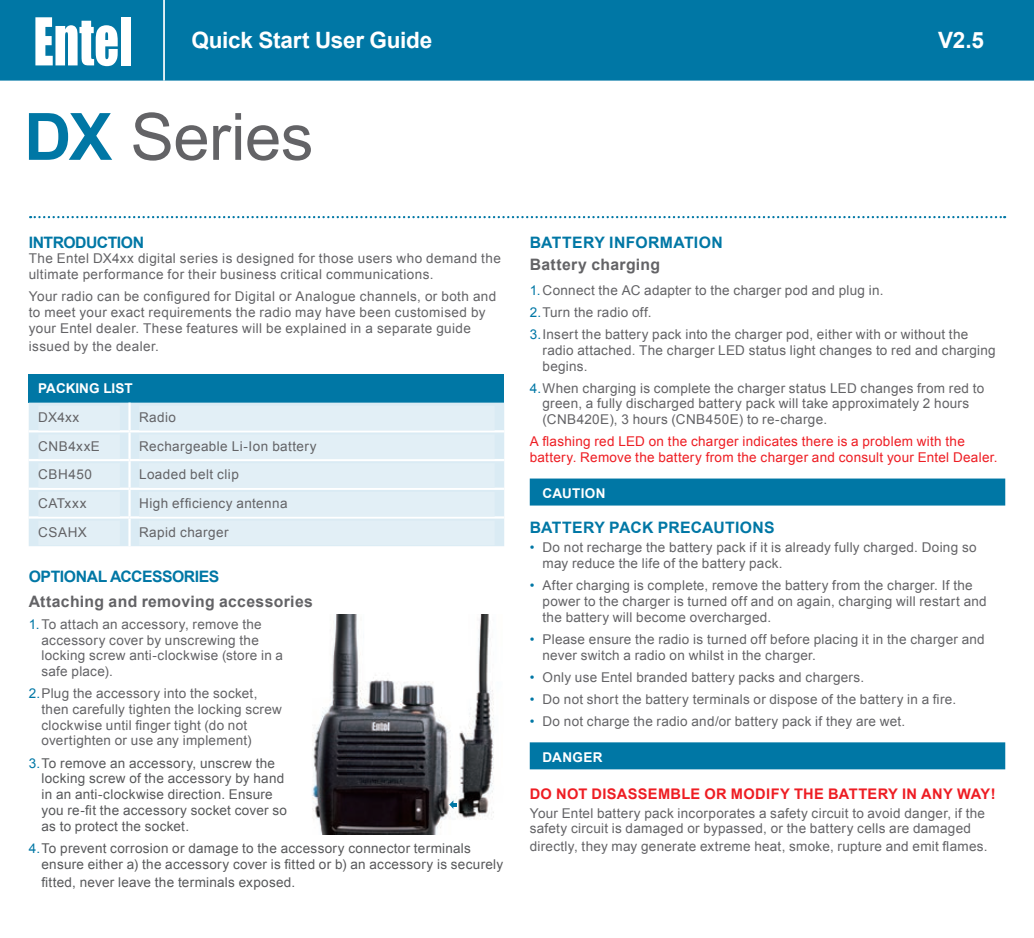
<style>
.page{position:relative;width:1034px;height:938px;background:#fff}
.page>*{position:absolute;margin:0;border:0;box-sizing:border-box;transform-origin:0 0}
.t1{font:65.25px "Arial";letter-spacing:-.01em;color:#636366}
.t2{font:700 22.5px "Arial";letter-spacing:-.01em;color:#fff}
.t3{font:700 15.75px "Arial";letter-spacing:.02em;color:#636366}
.t4{font:700 15.75px "Arial";letter-spacing:-.02em;color:#0077a5}
.t5{font:700 15.75px "Arial";letter-spacing:.01em;color:#0077a5}
.t6{font:700 15.75px "Arial";letter-spacing:.02em;color:#0077a5}
.t7{font:700 14.62px "Arial";letter-spacing:.025em;color:#ee1d23}
.t8{font:13.5px/15.8px "Arial";letter-spacing:.02em;color:#636366}
.t9{font:13.5px/15.8px "Arial";letter-spacing:.02em;color:#57585a}
.t10{font:13.5px/15.8px "Arial";letter-spacing:.02em;color:#ee1d23}
.t11{font:700 13.5px "Arial";color:#fff}
.t12{font:700 13.5px "Arial";letter-spacing:.02em;color:#fff}
.t13{font:13.5px "Arial";letter-spacing:.04em;color:#636366}
.s1{font-weight:700;color:#0077a5}
.s2{color:#0077a5}
</style>
<div class="page">
<div style="left:0;top:0;width:1033px;height:81px;background:#0077a5"></div>
<hr style="left:163px;top:0;width:2px;height:81px;background:#fff">
<svg style="left:35px;top:17px;width:83px;height:49px"></svg>
<div style="left:121px;top:17px;width:10px;height:48px;background:#fff"></div>
<div style="left:529px;top:478px;width:476px;height:27px;background:#0077a5"></div>
<div style="left:529px;top:742px;width:476px;height:27px;background:#0077a5"></div>
<img style="left:312px;top:614px;width:182px;height:220px">
<svg style="left:449px;top:800px;width:8px;height:8px"></svg>
<svg style="left:30px;top:216px;width:974px;height:2px"></svg>
<div style="left:29px;top:374px;width:475px;height:28px;background:#0077a5"></div>
<svg style="left:29px;top:402px;width:475px;height:144px;background:#d6e8f2"></svg>
<hr style="left:128px;top:402px;width:3px;height:28px;background:#fff">
<hr style="left:29px;top:430px;width:100px;height:2px;background:#fff">
<hr style="left:129px;top:430px;width:375px;height:2px;background:#fff">
<hr style="left:128px;top:432px;width:3px;height:27px;background:#fff">
<hr style="left:29px;top:459px;width:100px;height:2px;background:#fff">
<hr style="left:129px;top:459px;width:375px;height:2px;background:#fff">
<hr style="left:128px;top:461px;width:3px;height:26px;background:#fff">
<hr style="left:29px;top:487px;width:100px;height:3px;background:#fff">
<hr style="left:129px;top:487px;width:375px;height:3px;background:#fff">
<hr style="left:128px;top:490px;width:3px;height:26px;background:#fff">
<hr style="left:29px;top:516px;width:100px;height:2px;background:#fff">
<hr style="left:129px;top:516px;width:375px;height:2px;background:#fff">
<hr style="left:128px;top:518px;width:3px;height:28px;background:#fff">
<div style="left:38px;top:406px;width:82px;height:24px;background:#e2eff6"></div>
<div style="left:139px;top:406px;width:355px;height:24px;background:#e2eff6"></div>
<div style="left:38px;top:434px;width:82px;height:25px;background:#e2eff6"></div>
<div style="left:139px;top:434px;width:355px;height:25px;background:#e2eff6"></div>
<div style="left:38px;top:463px;width:82px;height:25px;background:#e2eff6"></div>
<div style="left:139px;top:463px;width:355px;height:25px;background:#e2eff6"></div>
<div style="left:38px;top:492px;width:82px;height:24px;background:#e2eff6"></div>
<div style="left:139px;top:492px;width:355px;height:24px;background:#e2eff6"></div>
<div style="left:38px;top:520px;width:82px;height:25px;background:#e2eff6"></div>
<div style="left:139px;top:520px;width:355px;height:25px;background:#e2eff6"></div>
<h2 class="t2" style="left:191px;top:26px;width:242px">Quick Start User Guide</h2>
<h2 class="t2" style="left:937px;top:26px;width:48px">V2.5</h2>
<h1 class="t1" style="left:24px;top:94px;width:291px"><span class="s1">DX</span> Series</h1>
<p class="t4" style="left:29px;top:232px;width:117px">INTRODUCTION</p>
<p class="t8" style="left:29px;top:251px;width:473px">The Entel DX4xx digital series is designed for those users who demand the ultimate performance for their business critical communications.</p>
<p class="t8" style="left:29px;top:289px;width:469px">Your radio can be configured for Digital or Analogue channels, or both and to meet your exact requirements the radio may have been customised by your Entel dealer. These features will be explained in a separate guide</p>
<p class="t8" style="left:29px;top:338px;width:132px">issued by the dealer.</p>
<p class="t11" style="left:38px;top:379px;width:96px">PACKING LIST</p>
<p class="t8" style="left:38px;top:409px;width:42px">DX4xx</p>
<p class="t8" style="left:139px;top:409px;width:38px">Radio</p>
<p class="t13" style="left:38px;top:437px;width:63px">CNB4xxE</p>
<p class="t8" style="left:139px;top:438px;width:179px">Rechargeable Li-Ion battery</p>
<p class="t8" style="left:38px;top:467px;width:55px">CBH450</p>
<p class="t8" style="left:139px;top:467px;width:101px">Loaded belt clip</p>
<p class="t8" style="left:38px;top:495px;width:50px">CATxxx</p>
<p class="t8" style="left:139px;top:495px;width:150px">High efficiency antenna</p>
<p class="t8" style="left:38px;top:524px;width:50px">CSAHX</p>
<p class="t8" style="left:139px;top:524px;width:91px">Rapid charger</p>
<p class="t4" style="left:29px;top:566px;width:192px">OPTIONAL ACCESSORIES</p>
<p class="t3" style="left:29px;top:590px;width:286px">Attaching and removing accessories</p>
<p class="t8" style="left:41px;top:616px;width:243px;text-indent:-13px"><span class="s2">1.</span>To attach an accessory, remove the accessory cover by unscrewing the locking screw anti-clockwise (store in a safe place).</p>
<p class="t8" style="left:41px;top:685px;width:242px;text-indent:-13px"><span class="s2">2.</span>Plug the accessory into the socket, then carefully tighten the locking screw clockwise until finger tight (do not overtighten or use any implement)</p>
<p class="t9" style="left:41px;top:755px;width:247px;text-indent:-13px"><span class="s2">3.</span>To remove an accessory, unscrew the locking screw of the accessory by hand in an anti-clockwise direction. Ensure you re-fit the accessory socket cover so as to protect the socket.</p>
<p class="t9" style="left:41px;top:840px;width:463px;text-indent:-13px"><span class="s2">4.</span>To prevent corrosion or damage to the accessory connector terminals ensure either a) the accessory cover is fitted or b) an accessory is securely</p>
<p class="t9" style="left:41px;top:874px;width:255px">fitted, never leave the terminals exposed.</p>
<p class="t6" style="left:529px;top:232px;width:194px">BATTERY INFORMATION</p>
<p class="t3" style="left:529px;top:254px;width:132px">Battery charging</p>
<p class="t8" style="left:529px;top:279px;width:440px;line-height:22.1px"><span class="s2">1.</span>Connect the AC adapter to the charger pod and plug in.<br><span class="s2">2.</span>Turn the radio off.<br><span class="s2">3.</span>Insert the battery pack into the charger pod, either with or without the</p>
<p class="t8" style="left:542px;top:342px;width:454px">radio attached. The charger LED status light changes to red and charging begins.</p>
<p class="t8" style="left:542px;top:380px;width:443px;text-indent:-13px"><span class="s2">4.</span>When charging is complete the charger status LED changes from red to green, a fully discharged battery pack will take approximately 2 hours (CNB420E), 3 hours (CNB450E) to re-charge.</p>
<p class="t10" style="left:529px;top:434px;width:469px">A flashing red LED on the charger indicates there is a problem with the battery. Remove the battery from the charger and consult your Entel Dealer.</p>
<p class="t12" style="left:542px;top:484px;width:65px">CAUTION</p>
<p class="t5" style="left:529px;top:517px;width:246px">BATTERY PACK PRECAUTIONS</p>
<p class="t8" style="left:542px;top:539px;width:435px;text-indent:-13px"><span class="s2">•</span> Do not recharge the battery pack if it is already fully charged. Doing so may reduce the life of the battery pack.</p>
<p class="t8" style="left:542px;top:577px;width:445px;text-indent:-13px"><span class="s2">•</span> After charging is complete, remove the battery from the charger. If the power to the charger is turned off and on again, charging will restart and the battery will become overcharged.</p>
<p class="t8" style="left:542px;top:631px;width:443px;text-indent:-13px"><span class="s2">•</span> Please ensure the radio is turned off before placing it in the charger and never switch a radio on whilst in the charger.</p>
<p class="t8" style="left:529px;top:669px;width:336px"><span class="s2">•</span> Only use Entel branded battery packs and chargers.</p>
<p class="t8" style="left:529px;top:691px;width:428px"><span class="s2">•</span> Do not short the battery terminals or dispose of the battery in a fire.</p>
<p class="t8" style="left:529px;top:713px;width:377px"><span class="s2">•</span> Do not charge the radio and/or battery pack if they are wet.</p>
<p class="t11" style="left:542px;top:748px;width:61px">DANGER</p>
<p class="t7" style="left:529px;top:784px;width:467px">DO NOT DISASSEMBLE OR MODIFY THE BATTERY IN ANY WAY!</p>
<p class="t8" style="left:529px;top:805px;width:457px">Your Entel battery pack incorporates a safety circuit to avoid danger, if the safety circuit is damaged or bypassed, or the battery cells are damaged</p>
<p class="t8" style="left:529px;top:839px;width:459px">directly, they may generate extreme heat, smoke, rupture and emit flames.</p>
</div>
